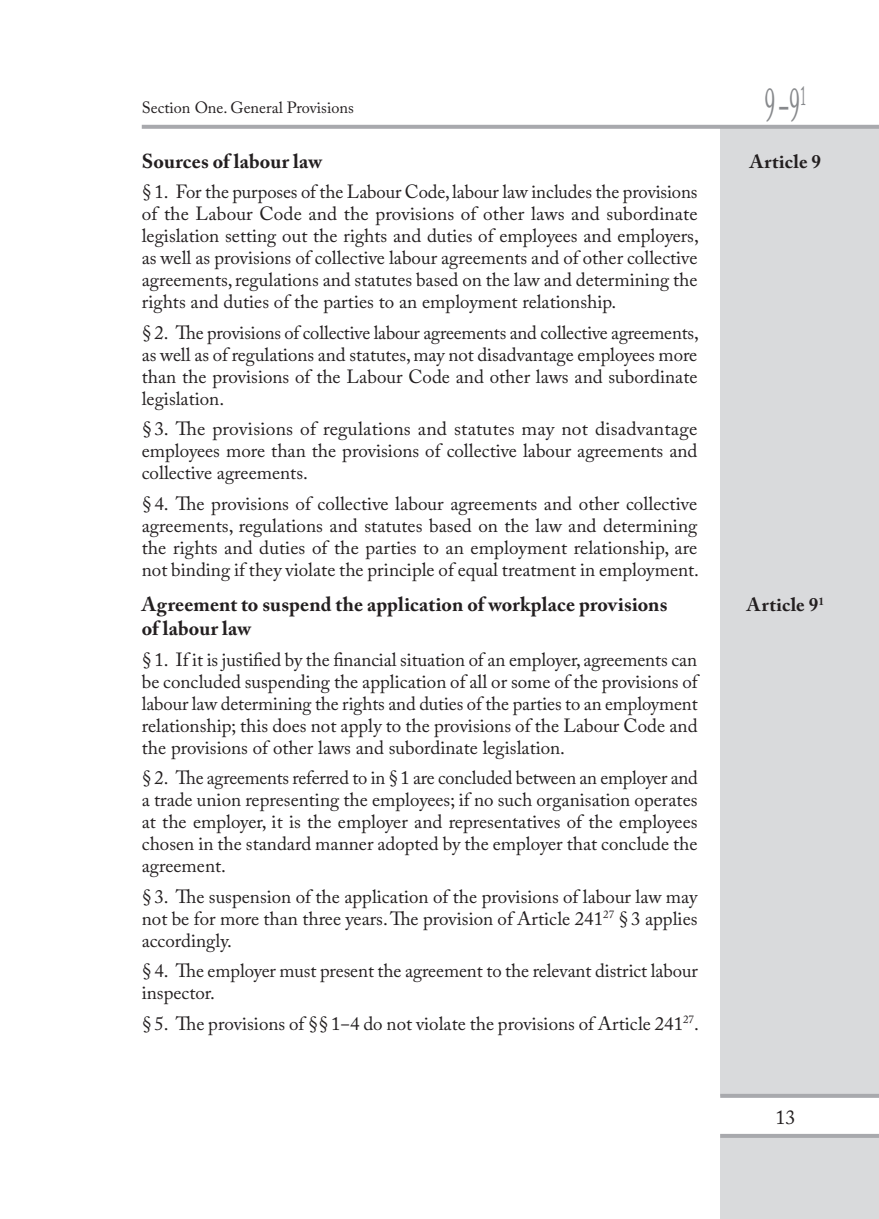
<style>
.page{position:relative;width:879px;height:1219px;background:#fff}
.page>*{position:absolute;margin:0;border:0;box-sizing:border-box;transform-origin:0 0}
.t1{font:48px "Adobe Caslon Pro";color:#87898c;scale:.45 1}
.aaa_tytul_art_ANG{font:700 20px "Adobe Caslon Pro";letter-spacing:.005em;color:#231f20}
.t2{font:20px "Adobe Caslon Pro";color:#231f20}
.Body_text{font:19px/22px "Adobe Caslon Pro";color:#231f20;text-align:justify}
.aaa_tytul_art_ANG-2{font:700 19px "Adobe Caslon Pro";letter-spacing:.025em;color:#231f20}
.t3{font:16.2px "Adobe Caslon Pro";color:#231f20}
</style>
<div class="page">
<div style="left:720px;top:127px;width:159px;height:969px;background:#d9dadc"></div>
<hr style="left:720px;top:1094px;width:159px;height:4px;background:#a8a9ad">
<div style="left:720px;top:1134px;width:159px;height:85px;background:#d9dadc"></div>
<hr style="left:720px;top:1134px;width:159px;height:4px;background:#a8a9ad">
<svg style="left:142px;top:125px;width:737px;height:4px;background:#acacb0"></svg>
<p class="t3" style="left:142px;top:98px;width:213px">Section One. General Provisions</p>
<h1 class="t1" style="left:764px;top:76px;width:94px">9 ‒9<sup>1</sup></h1>
<p class="aaa_tytul_art_ANG" style="left:142px;top:149px;width:182px">Sources of labour law</p>
<p class="aaa_tytul_art_ANG-2" style="left:750px;top:150px;width:73px">Article 9</p>
<p class="Body_text" style="left:142px;top:181px;width:558px">§ 1. For the purposes of the Labour Code, labour law includes the provisions of the Labour Code and the provisions of other laws and subordinate legislation setting out the rights and duties of employees and employers, as well as provisions of collective labour agreements and of other collective agreements, regulations and statutes based on the law and determining the rights and duties of the parties to an employment relationship.</p>
<p class="Body_text" style="left:142px;top:321px;width:558px">§ 2. The provisions of collective labour agreements and collective agreements, as well as of regulations and statutes, may not disadvantage employees more than the provisions of the Labour Code and other laws and subordinate legislation.</p>
<p class="Body_text" style="left:142px;top:418px;width:557px">§3. The provisions of regulations and statutes may not disadvantage employees more than the provisions of collective labour agreements and collective agreements.</p>
<p class="Body_text" style="left:142px;top:492px;width:559px">§4. The provisions of collective labour agreements and other collective agreements, regulations and statutes based on the law and determining the rights and duties of the parties to an employment relationship, are not binding if they violate the principle of equal treatment in employment.</p>
<p class="aaa_tytul_art_ANG" style="left:142px;top:593px;width:527px">Agreement to suspend the application of workplace provisions</p>
<p class="aaa_tytul_art_ANG-2" style="left:747px;top:593px;width:78px">Article 9<sup>1</sup></p>
<p class="aaa_tytul_art_ANG" style="left:142px;top:617px;width:111px">of labour law</p>
<p class="Body_text" style="left:142px;top:648px;width:557px">§1. If it is justified by the financial situation of an employer, agreements can be concluded suspending the application of all or some of the provisions of labour law determining the rights and duties of the parties to an employment relationship; this does not apply to the provisions of the Labour Code and the provisions of other laws and subordinate legislation.</p>
<p class="Body_text" style="left:142px;top:767px;width:557px">§ 2. The agreements referred to in §1 are concluded between an employer and a trade union representing the employees; if no such organisation operates at the employer, it is the employer and representatives of the employees chosen in the standard manner adopted by the employer that conclude the agreement.</p>
<p class="Body_text" style="left:142px;top:885px;width:557px">§3. The suspension of the application of the provisions of labour law may not be for more than three years. The provision of Article 241<sup>27</sup> §3 applies accordingly.</p>
<p class="Body_text" style="left:142px;top:960px;width:557px">§4. The employer must present the agreement to the relevant district labour inspector.</p>
<p class="Body_text" style="left:142px;top:1012px;width:558px">§5. The provisions of §§1‒4 do not violate the provisions of Article 241<sup>27</sup>.</p>
<p class="t2" style="left:775px;top:1105px;width:21px">13</p>
</div>
